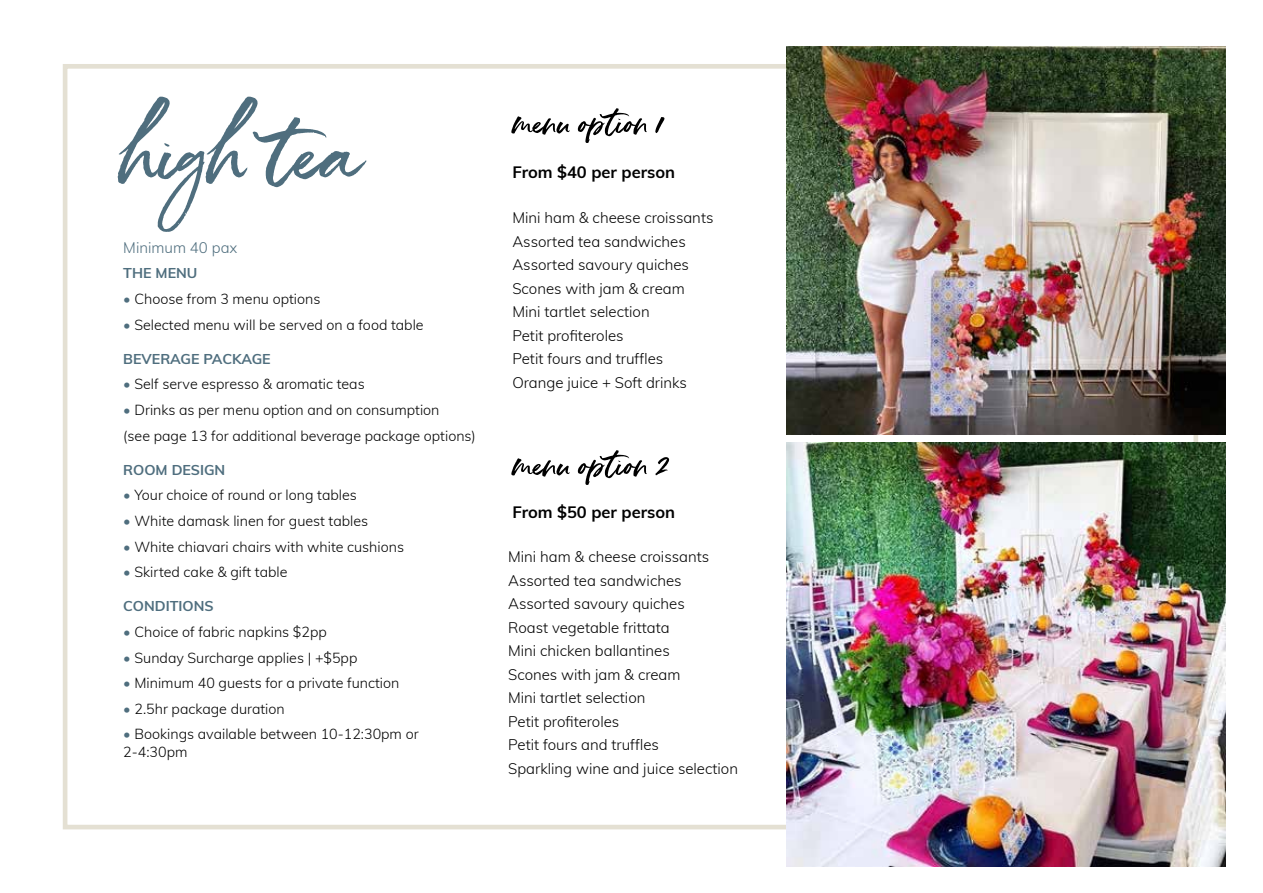
<style>
.page{position:relative;width:1263px;height:893px;background:#fff}
.page>*{position:absolute;margin:0;border:0;box-sizing:border-box;transform-origin:0 0}
.t1{font:150px "Lovestory Solid";color:#4f6e7e}
.t2{font:60px "Lovestory Solid";color:#000}
.t3{font:700 16.5px "Muli";color:#000}
.t4{font:300 15px/23.5px "Muli";color:#000}
.t5{font:300 15px "Muli";color:#4f6e7e}
.t6{font:300 14.25px/25.7px "Muli";color:#000}
.t7{font:700 14.25px "Muli";color:#4f6e7e}
.s1{font-family:"Lovestory ALT Solid"}
.s2{color:#4f6e7e}
</style>
<div class="page">
<img style="left:787px;top:442px;width:438px;height:425px">
<img style="left:787px;top:47px;width:438px;height:387px">
<h1 class="t1" style="left:119px;top:34px;width:243px">hi<span class="s1">g</span>h tea</h1>
<p class="t5" style="left:123px;top:236px;width:116px">Minimum 40 pax</p>
<p class="t7" style="left:123px;top:263px;width:76px">THE MENU</p>
<p class="t6" style="left:123px;top:285px;width:199px"><span class="s2">•</span> Choose from 3 menu options</p>
<p class="t6" style="left:123px;top:311px;width:302px"><span class="s2">•</span> Selected menu will be served on a food table</p>
<p class="t7" style="left:123px;top:348px;width:149px">BEVERAGE PACKAGE</p>
<p class="t6" style="left:123px;top:371px;width:243px"><span class="s2">•</span> Self serve espresso &amp; aromatic teas</p>
<p class="t6" style="left:123px;top:396px;width:354px"><span class="s2">•</span> Drinks as per menu option and on consumption<br>(see page 13 for additional beverage package options)</p>
<p class="t7" style="left:123px;top:459px;width:104px">ROOM DESIGN</p>
<p class="t6" style="left:123px;top:482px;width:235px"><span class="s2">•</span> Your choice of round or long tables</p>
<p class="t6" style="left:123px;top:507px;width:246px"><span class="s2">•</span> White damask linen for guest tables</p>
<p class="t6" style="left:123px;top:533px;width:282px"><span class="s2">•</span> White chiavari chairs with white cushions</p>
<p class="t6" style="left:123px;top:559px;width:166px"><span class="s2">•</span> Skirted cake &amp; gift table</p>
<p class="t7" style="left:123px;top:596px;width:92px">CONDITIONS</p>
<p class="t6" style="left:123px;top:618px;width:205px"><span class="s2">•</span> Choice of fabric napkins $2pp</p>
<p class="t6" style="left:123px;top:644px;width:236px"><span class="s2">•</span> Sunday Surcharge applies | +$5pp</p>
<p class="t6" style="left:123px;top:670px;width:278px"><span class="s2">•</span> Minimum 40 guests for a private function</p>
<p class="t6" style="left:123px;top:695px;width:163px"><span class="s2">•</span> 2.5hr package duration</p>
<p class="t6" style="left:123px;top:725px;width:297px;line-height:17.1px"><span class="s2">•</span> Bookings available between 10-12:30pm or<br>2-4:30pm</p>
<h2 class="t2" style="left:512px;top:75px;width:152px">menu option 1</h2>
<p class="t3" style="left:512px;top:160px;width:164px">From $40 per person</p>
<p class="t4" style="left:512px;top:206px;width:203px">Mini ham &amp; cheese croissants<br>Assorted tea sandwiches<br>Assorted savoury quiches<br>Scones with jam &amp; cream<br>Mini tartlet selection<br>Petit profiteroles<br>Petit fours and truffles<br>Orange juice + Soft drinks</p>
<h2 class="t2" style="left:512px;top:417px;width:158px">menu option 2</h2>
<p class="t3" style="left:512px;top:500px;width:164px">From $50 per person</p>
<p class="t4" style="left:508px;top:544px;width:231px">Mini ham &amp; cheese croissants<br>Assorted tea sandwiches<br>Assorted savoury quiches<br>Roast vegetable frittata<br>Mini chicken ballantines<br>Scones with jam &amp; cream<br>Mini tartlet selection<br>Petit profiteroles<br>Petit fours and truffles<br>Sparkling wine and juice selection</p>
</div>
